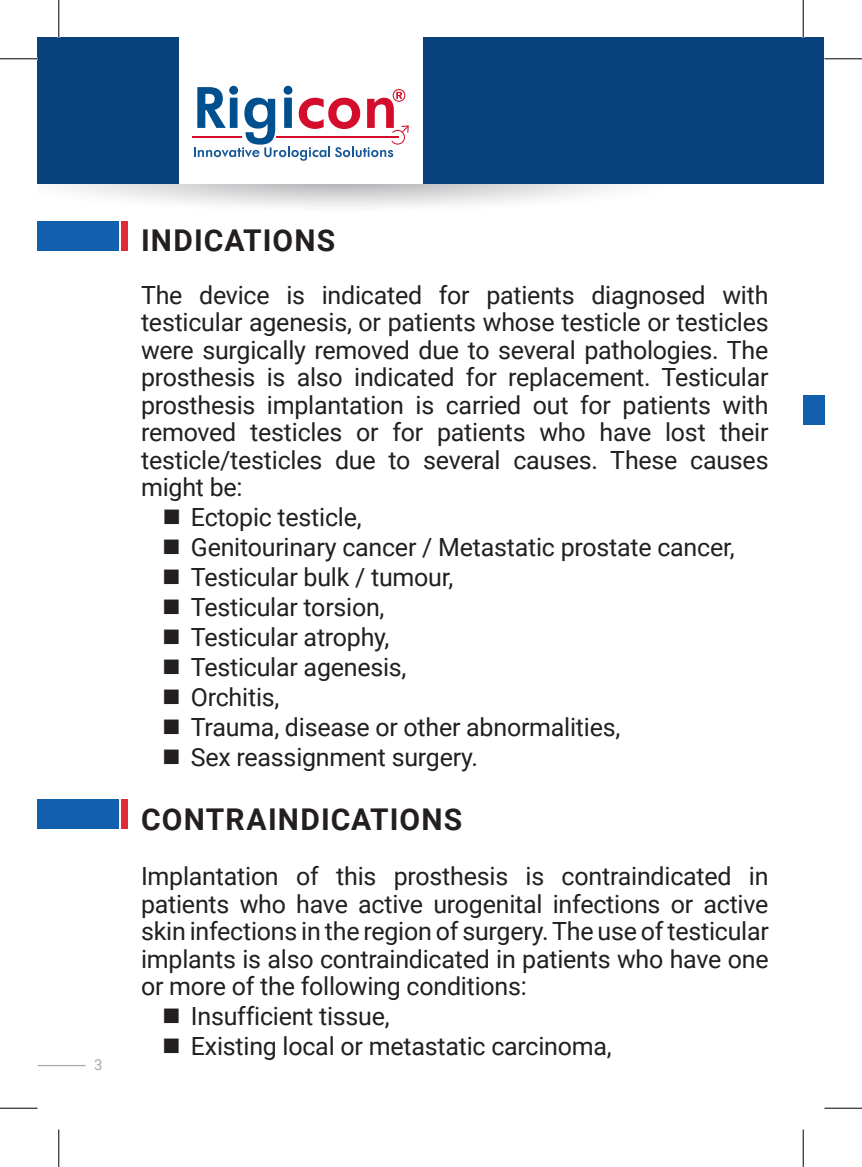
<style>
.page{position:relative;width:862px;height:1167px;background:#fff}
.page>*{position:absolute;margin:0;border:0;box-sizing:border-box;transform-origin:0 0}
.t1{font:700 30px "Roboto";letter-spacing:.04em;color:#231f20}
.t2{font:25px/27.5px "Roboto";letter-spacing:-.01em;color:#231f20;text-align:justify}
.t3{font:15px "Roboto";color:#a8a9ad}
</style>
<div class="page">
<hr style="left:38px;top:1064px;width:47px;height:2px;background:#a8a9ad">
<div style="left:38px;top:37px;width:786px;height:147px;background:#09417e"></div>
<div style="left:179px;top:37px;width:244px;height:147px;background:#fff"></div>
<div style="left:121px;top:221px;width:7px;height:30px;background:#e32a39"></div>
<div style="left:121px;top:799px;width:7px;height:30px;background:#e32a39"></div>
<div style="left:38px;top:221px;width:81px;height:30px;background:#115fad"></div>
<div style="left:38px;top:799px;width:81px;height:30px;background:#115fad"></div>
<div style="left:803px;top:395px;width:21px;height:30px;background:#115fad"></div>
<hr style="left:0;top:58px;width:38px;height:1px;background:#000">
<hr style="left:824px;top:58px;width:38px;height:1px;background:#000">
<hr style="left:0;top:1107px;width:38px;height:1px;background:#000">
<hr style="left:824px;top:1107px;width:38px;height:1px;background:#000">
<hr style="left:58px;top:0;width:1px;height:37px;background:#000">
<hr style="left:58px;top:1129px;width:1px;height:37px;background:#000">
<hr style="left:802px;top:0;width:1px;height:37px;background:#000">
<hr style="left:802px;top:1129px;width:1px;height:37px;background:#000">
<hr style="left:193px;top:137px;width:49px;height:1px;background:#d30d2b">
<svg style="left:194px;top:86px;width:215px;height:75px"></svg>
<p class="t3" style="left:94px;top:1053px;width:10px">3</p>
<p class="t1" style="left:141px;top:219px;width:196px">INDICATIONS</p>
<p class="t2" style="left:141px;top:280px;width:629px">The device is indicated for patients diagnosed with testicular agenesis, or patients whose testicle or testicles were surgically removed due to several pathologies. The prosthesis is also indicated for replacement. Testicular prosthesis implantation is carried out for patients with removed testicles or for patients who have lost their testicle/testicles due to several causes. These causes might be:</p>
<p class="t2" style="left:162px;top:502px;width:201px">■ Ectopic testicle,</p>
<p class="t2" style="left:162px;top:532px;width:574px">■ Genitourinary cancer / Metastatic prostate cancer,</p>
<p class="t2" style="left:162px;top:562px;width:293px">■ Testicular bulk / tumour,</p>
<p class="t2" style="left:162px;top:592px;width:224px">■ Testicular torsion,</p>
<p class="t2" style="left:162px;top:622px;width:229px">■ Testicular atrophy,</p>
<p class="t2" style="left:162px;top:652px;width:246px">■ Testicular agenesis,</p>
<p class="t2" style="left:162px;top:682px;width:119px">■ Orchitis,</p>
<p class="t2" style="left:162px;top:712px;width:459px">■ Trauma, disease or other abnormalities,</p>
<p class="t2" style="left:162px;top:742px;width:317px">■ Sex reassignment surgery.</p>
<p class="t1" style="left:141px;top:798px;width:323px">CONTRAINDICATIONS</p>
<p class="t2" style="left:141px;top:861px;width:629px">Implantation of this prosthesis is contraindicated in patients who have active urogenital infections or active skin infections in the region of surgery.The use of testicular implants is also contraindicated in patients who have one or more of the following conditions:</p>
<p class="t2" style="left:162px;top:1001px;width:229px">■ Insufficient tissue,</p>
<p class="t2" style="left:162px;top:1031px;width:451px">■ Existing local or metastatic carcinoma,</p>
</div>
